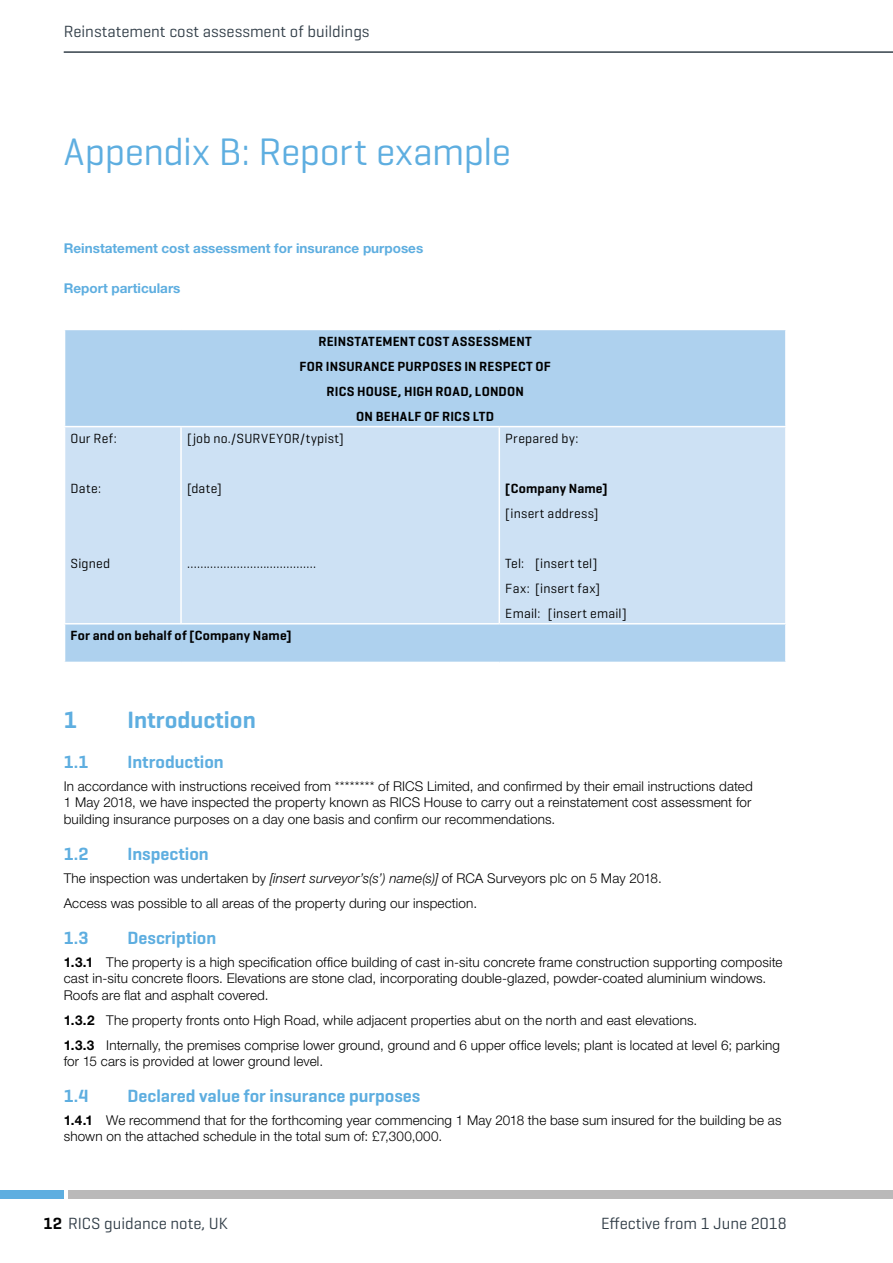
<style>
.page{position:relative;width:893px;height:1263px;background:#fff}
.page>*{position:absolute;margin:0;border:0;box-sizing:border-box;transform-origin:0 0}
.t1{font:39px "Geogrotesque";letter-spacing:-.01em;color:#5eaee0}
.t2{font:600 24px "Geogrotesque";color:#5eaee0}
.t3{font:600 18px "Geogrotesque";color:#5eaee0}
.t4{font:16.5px "Geogrotesque";color:#323e48}
.t5{font:300 13.5px/16.5px "Helvetica Neue LT Std";letter-spacing:.01em;color:#000}
.t6{font:600 13.5px/25px "Geogrotesque";letter-spacing:.015em;color:#000;text-align:center}
.t7{font:13.5px/25px "Geogrotesque";letter-spacing:.02em;color:#000}
.t8{font:700 13.5px "Helvetica Neue LT Std";color:#5eaee0}
.s1{font-style:italic}
.s2{font-weight:700}
.s3{font-weight:600;color:#000}
</style>
<div class="page">
<div style="left:65px;top:330px;width:720px;height:332px;background:#aed1ee"></div>
<div style="left:65px;top:427px;width:720px;height:196px;background:#cde1f4"></div>
<hr style="left:64px;top:426px;width:117px;height:1px;background:#fff">
<hr style="left:181px;top:426px;width:318px;height:1px;background:#fff">
<hr style="left:180px;top:427px;width:2px;height:196px;background:#fff">
<hr style="left:499px;top:426px;width:288px;height:1px;background:#fff">
<hr style="left:499px;top:427px;width:1px;height:196px;background:#fff">
<hr style="left:64px;top:623px;width:117px;height:1px;background:#fff">
<hr style="left:181px;top:623px;width:318px;height:1px;background:#fff">
<hr style="left:499px;top:623px;width:288px;height:1px;background:#fff">
<hr style="left:64px;top:52px;width:829px;height:1px;background:#323e48">
<div style="left:0;top:1191px;width:64px;height:8px;background:#5eaee0"></div>
<div style="left:68px;top:1191px;width:825px;height:8px;background:#bab9b9"></div>
<p class="t4" style="left:64px;top:21px;width:307px">Reinstatement cost assessment of buildings</p>
<h1 class="t1" style="left:64px;top:128px;width:449px">Appendix B: Report example</h1>
<p class="t8" style="left:64px;top:240px;width:361px">Reinstatement cost assessment for insurance purposes</p>
<p class="t8" style="left:64px;top:280px;width:118px">Report particulars</p>
<p class="t7" style="left:71px;top:425px;width:48px">Our Ref:</p>
<p class="t7" style="left:71px;top:475px;width:32px">Date:</p>
<p class="t7" style="left:71px;top:550px;width:41px">Signed</p>
<p class="t6" style="left:300px;top:328px;width:253px">REINSTATEMENT COST ASSESSMENT<br>FOR INSURANCE PURPOSES IN RESPECT OF<br>RICS HOUSE, HIGH ROAD, LONDON<br>ON BEHALF OF RICS LTD</p>
<p class="t7" style="left:187px;top:425px;width:158px">[job no./SURVEYOR/typist]</p>
<p class="t7" style="left:187px;top:475px;width:36px">[date]</p>
<p class="t7" style="left:187px;top:550px;width:131px">…………………………………</p>
<p class="t7" style="left:505px;top:425px;width:75px">Prepared by:</p>
<p class="t6" style="left:505px;top:475px;width:104px">[Company Name]</p>
<p class="t7" style="left:505px;top:500px;width:95px">[insert address]</p>
<p class="t7" style="left:505px;top:550px;width:123px">Tel: [insert tel]<br>Fax: [insert fax]<br>Email: [insert email]</p>
<p class="t6" style="left:71px;top:623px;width:222px">For and on behalf of [Company Name]</p>
<h2 class="t2" style="left:64px;top:705px;width:15px">1</h2>
<h2 class="t2" style="left:128px;top:705px;width:130px">Introduction</h2>
<h3 class="t3" style="left:64px;top:751px;width:26px">1.1</h3>
<h3 class="t3" style="left:128px;top:751px;width:98px">Introduction</h3>
<p class="t5" style="left:64px;top:778px;width:691px;text-align:justify">In accordance with instructions received from ******** of RICS Limited, and confirmed by their email instructions dated 1 May 2018, we have inspected the property known as RICS House to carry out a reinstatement cost assessment for building insurance purposes on a day one basis and confirm our recommendations.</p>
<h3 class="t3" style="left:64px;top:842px;width:26px">1.2</h3>
<h3 class="t3" style="left:128px;top:842px;width:83px">Inspection</h3>
<p class="t5" style="left:64px;top:865px;width:600px;line-height:25px">The inspection was undertaken by <span class="s1">[insert surveyor’s(s’) name(s)]</span> of RCA Surveyors plc on 5 May 2018.<br>Access was possible to all areas of the property during our inspection.</p>
<h3 class="t3" style="left:64px;top:926px;width:26px">1.3</h3>
<h3 class="t3" style="left:128px;top:926px;width:90px">Description</h3>
<p class="t5" style="left:64px;top:953px;width:720px"><span class="s2">1.3.1</span> The property is a high specification office building of cast in-situ concrete frame construction supporting composite cast in-situ concrete floors. Elevations are stone clad, incorporating double-glazed, powder-coated aluminium windows.<br>Roofs are flat and asphalt covered.</p>
<p class="t5" style="left:64px;top:1007px;width:718px;line-height:25px"><span class="s2">1.3.2</span> The property fronts onto High Road, while adjacent properties abut on the north and east elevations.<br><span class="s2">1.3.3</span> Internally, the premises comprise lower ground, ground and 6 upper office levels; plant is located at level 6; parking</p>
<p class="t5" style="left:64px;top:1053px;width:261px">for 15 cars is provided at lower ground level.</p>
<h3 class="t3" style="left:64px;top:1084px;width:26px">1.4</h3>
<h3 class="t3" style="left:128px;top:1084px;width:294px">Declared value for insurance purposes</h3>
<p class="t5" style="left:64px;top:1111px;width:719px"><span class="s2">1.4.1</span> We recommend that for the forthcoming year commencing 1 May 2018 the base sum insured for the building be as shown on the attached schedule in the total sum of: £7,300,000.</p>
<p class="t4" style="left:43px;top:1213px;width:186px"><span class="s3">12</span> RICS guidance note, UK</p>
<p class="t4" style="left:601px;top:1213px;width:187px">Effective from 1 June 2018</p>
</div>
